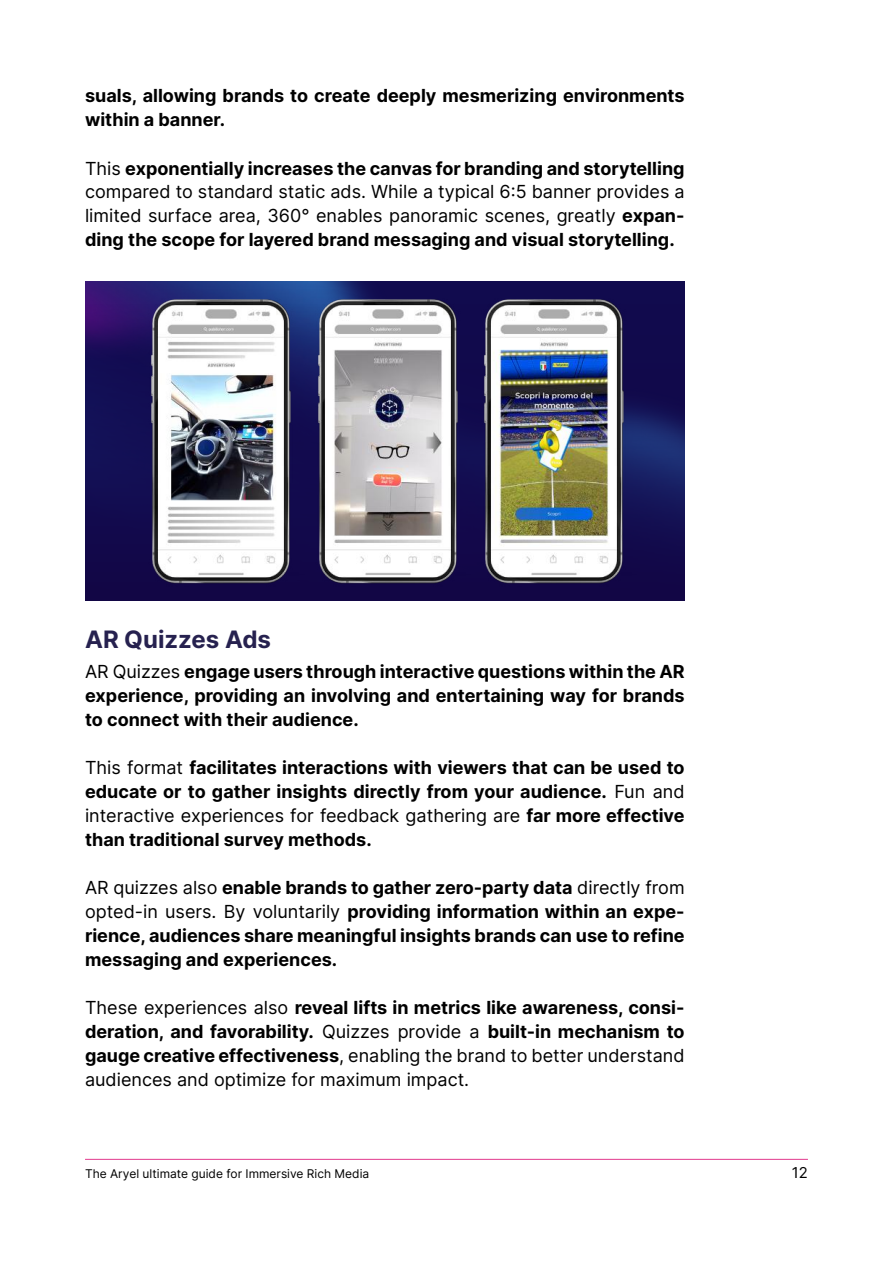
<style>
.page{position:relative;width:893px;height:1263px;background:#fff}
.page>*{position:absolute;margin:0;border:0;box-sizing:border-box;transform-origin:0 0}
.t1{font:700 24px "Inter";color:#26214f}
.t2{font:700 18px/24px "Inter";color:#000;text-align:justify}
.t3{font:15px "Inter";color:#000}
.t4{font:12px "Inter";color:#000}
.s1{font-weight:400}
</style>
<div class="page">
<hr style="left:85px;top:1159px;width:723px;height:1px;background:#e23a8d">
<svg style="left:85px;top:281px;width:600px;height:23px;background:#1b1c66"></svg>
<svg style="left:85px;top:304px;width:600px;height:297px;background:#140d52"></svg>
<img style="left:138px;top:292px;width:499px;height:297px">
<p class="t2" style="left:85px;top:84px;width:601px">suals, allowing brands to create deeply mesmerizing environments within a banner.</p>
<p class="t2" style="left:85px;top:156px;width:601px"><span class="s1">This</span> exponentially increases the canvas for branding and storytelling <span class="s1">compared to standard static ads. While a typical 6:5 banner provides a limited surface area, 360° enables panoramic scenes, greatly</span> expan&shy;ding the scope for layered brand messaging and visual storytelling.</p>
<h1 class="t1" style="left:85px;top:621px;width:188px">AR Quizzes Ads</h1>
<p class="t2" style="left:85px;top:659px;width:601px"><span class="s1">AR Quizzes</span> engage users through interactive questions within the AR experience, providing an involving and entertaining way for brands to connect with their audience.</p>
<p class="t2" style="left:85px;top:755px;width:601px"><span class="s1">This format</span> facilitates interactions with viewers that can be used to educate or to gather insights directly from your audience. <span class="s1">Fun and interactive experiences for feedback gathering are</span> far more effective than traditional survey methods.</p>
<p class="t2" style="left:85px;top:875px;width:601px"><span class="s1">AR quizzes also</span> enable brands to gather zero-party data <span class="s1">directly from opted-in users. By voluntarily</span> providing information within an expe&shy;rience, audiences share meaningful insights brands can use to refine messaging and experiences.</p>
<p class="t2" style="left:85px;top:994px;width:601px"><span class="s1">These experiences also</span> reveal lifts in metrics like awareness, consi&shy;deration, and favorability. <span class="s1">Quizzes provide a</span> built-in mechanism to gauge creative effectiveness<span class="s1">, enabling the brand to better understand audiences and optimize for maximum impact.</span></p>
<p class="t4" style="left:85px;top:1165px;width:286px">The Aryel ultimate guide for Immersive Rich Media</p>
<p class="t3" style="left:792px;top:1161px;width:18px">12</p>
</div>
